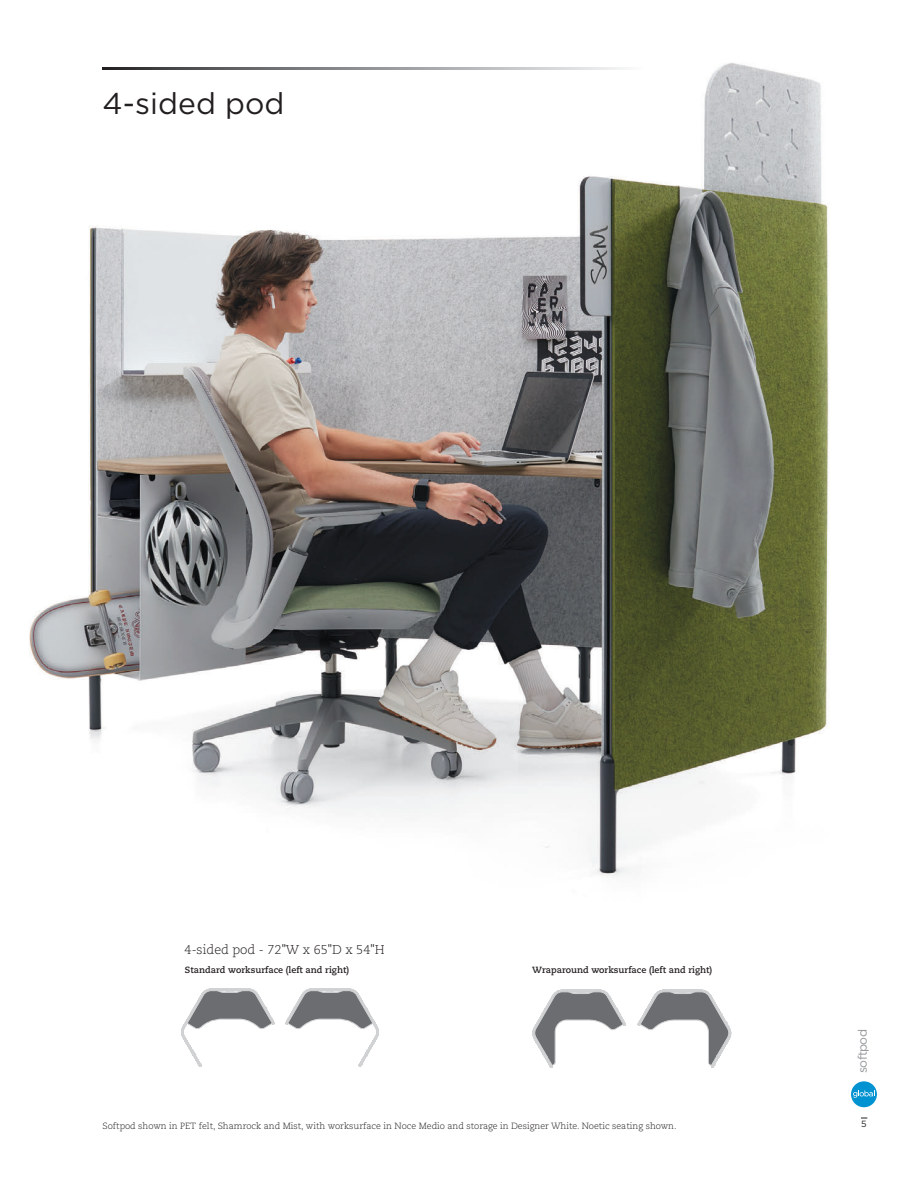
<style>
.page{position:relative;width:918px;height:1188px;background:#fff}
.page>*{position:absolute;margin:0;border:0;box-sizing:border-box;transform-origin:0 0}
.t1{font:30px "Gotham";letter-spacing:.005em;color:#231f20}
.t2{font:300 12.75px "Caecilia LT Std";color:#231f20}
.t3{font:12.3px "Gotham";letter-spacing:-.05em;color:#939598}
.t4{font:300 9px "Caecilia LT Std";color:#231f20}
.t5{font:700 9px "Caecilia LT Std";color:#231f20}
.t6{font:9px "Gotham";color:#231f20}
</style>
<div class="page">
<div style="left:851px;top:1081px;width:26px;height:26px;background:#0092d1;border-radius:50%"></div>
<svg style="left:853px;top:1090px;width:22px;height:8px"></svg>
<img style="left:29px;top:63px;width:800px;height:814px">
<svg style="left:181px;top:988px;width:198px;height:79px"></svg>
<svg style="left:532px;top:989px;width:200px;height:79px"></svg>
<svg style="left:103px;top:68px;width:540px;height:1px"></svg>
<h1 class="t1" style="left:103px;top:84px;width:183px">4-sided pod</h1>
<h2 class="t2" style="left:185px;top:943px;width:202px">4-sided pod - 72"W x 65"D x 54"H</h2>
<p class="t5" style="left:185px;top:965px;width:166px">Standard worksurface (left and right)</p>
<p class="t5" style="left:532px;top:965px;width:182px">Wraparound worksurface (left and right)</p>
<p class="t4" style="left:103px;top:1120px;width:576px">Softpod shown in PET felt, Shamrock and Mist, with worksurface in Noce Medio and storage in Designer White. Noetic seating shown.</p>
<h3 class="t3" style="left:854px;top:1073px;width:45px;rotate:-90deg">softpod</h3>
<p class="t6" style="left:861px;top:1119px;width:7px">5</p>
</div>
